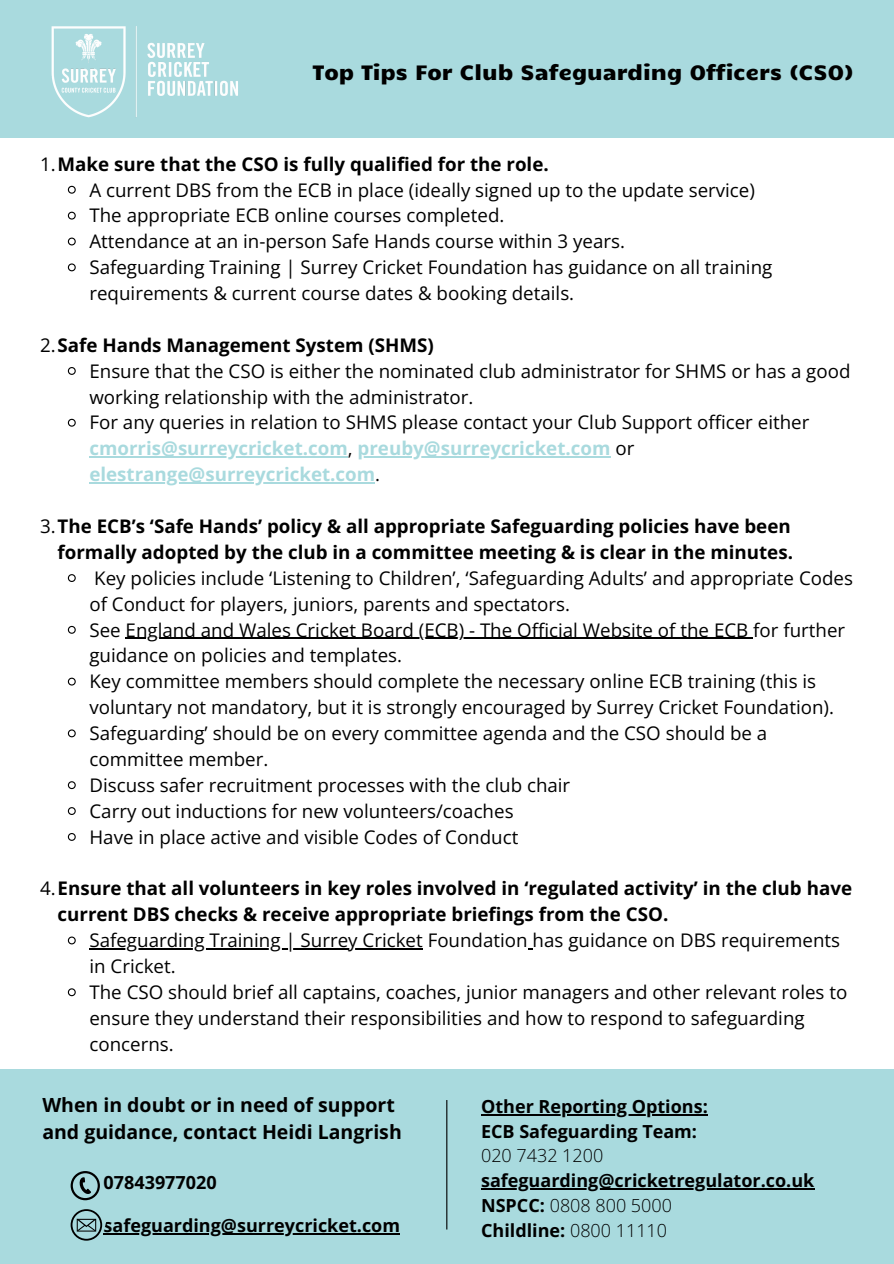
<style>
.page{position:relative;width:894px;height:1264px;background:#fff}
.page>*{position:absolute;margin:0;border:0;box-sizing:border-box;transform-origin:0 0}
.t1{font:21px "Candal";color:#000}
.t2{font:700 19.5px/27px "Open Sans";color:#000}
.t3{font:18.75px/25.8px "Open Sans";color:#000}
.t4{font:700 18.75px/25.8px "Open Sans";color:#000;text-align:right}
.t5{font:700 18.75px "Open Sans";color:#a9dade}
.t6{font:700 18px "Open Sans";color:#000}
.t7{font:300 18px "Open Sans";color:#000}
.s1{font-weight:400}
.s2{font-weight:400;color:#000}
.s3{font-weight:700}
.s4{font-weight:300}
</style>
<div class="page">
<div style="left:0;top:0;width:893px;height:137px;background:#a9dade"></div>
<div style="left:0;top:1069px;width:893px;height:194px;background:#a9dade"></div>
<img style="left:49px;top:26px;width:192px;height:112px">
<svg style="left:67px;top:185px;width:9px;height:9px"></svg>
<svg style="left:67px;top:211px;width:9px;height:9px"></svg>
<svg style="left:67px;top:237px;width:9px;height:9px"></svg>
<svg style="left:67px;top:263px;width:9px;height:9px"></svg>
<svg style="left:67px;top:367px;width:9px;height:8px"></svg>
<svg style="left:67px;top:418px;width:9px;height:9px"></svg>
<hr style="left:89px;top:456px;width:259px;height:1px;background:#a9dade">
<hr style="left:357px;top:456px;width:253px;height:1px;background:#a9dade">
<hr style="left:89px;top:482px;width:286px;height:1px;background:#a9dade">
<svg style="left:67px;top:574px;width:9px;height:8px"></svg>
<svg style="left:67px;top:625px;width:9px;height:9px"></svg>
<hr style="left:126px;top:637px;width:627px;height:2px;background:#000">
<svg style="left:67px;top:677px;width:9px;height:9px"></svg>
<svg style="left:67px;top:729px;width:9px;height:9px"></svg>
<svg style="left:67px;top:781px;width:9px;height:9px"></svg>
<svg style="left:67px;top:807px;width:9px;height:8px"></svg>
<svg style="left:67px;top:833px;width:9px;height:8px"></svg>
<svg style="left:67px;top:936px;width:9px;height:9px"></svg>
<hr style="left:89px;top:948px;width:333px;height:1px;background:#000">
<svg style="left:67px;top:988px;width:9px;height:9px"></svg>
<hr style="left:103px;top:1233px;width:297px;height:1px;background:#000">
<hr style="left:481px;top:1113px;width:226px;height:2px;background:#000">
<hr style="left:481px;top:1188px;width:333px;height:1px;background:#000">
<svg style="left:71px;top:1171px;width:29px;height:29px"></svg>
<svg style="left:71px;top:1209px;width:31px;height:31px"></svg>
<hr style="left:446px;top:1099px;width:1px;height:130px;background:#000">
<h1 class="t1" style="left:313px;top:57px;width:542px">Top Tips For Club Safeguarding Officers (CSO)</h1>
<p class="t4" style="left:40px;top:150px;width:510px"><span class="s1">1.</span>Make sure that the CSO is fully qualified for the role.</p>
<p class="t3" style="left:89px;top:176px;width:667px">A current DBS from the ECB in place (ideally signed up to the update service)</p>
<p class="t3" style="left:89px;top:202px;width:416px">The appropriate ECB online courses completed.</p>
<p class="t3" style="left:89px;top:228px;width:537px">Attendance at an in-person Safe Hands course within 3 years.</p>
<p class="t3" style="left:89px;top:254px;width:684px">Safeguarding Training | Surrey Cricket Foundation has guidance on all training requirements &amp; current course dates &amp; booking details.</p>
<p class="t4" style="left:40px;top:331px;width:395px"><span class="s1">2.</span>Safe Hands Management System (SHMS)</p>
<p class="t3" style="left:89px;top:357px;width:762px">Ensure that the CSO is either the nominated club administrator for SHMS or has a good working relationship with the administrator.</p>
<p class="t3" style="left:89px;top:409px;width:721px">For any queries in relation to SHMS please contact your Club Support officer either</p>
<p class="t5" style="left:89px;top:435px;width:546px">cmorris@surreycricket.com<span class="s2">,</span> preuby@surreycricket.com <span class="s2">or</span></p>
<p class="t5" style="left:89px;top:461px;width:292px">elestrange@surreycricket.com<span class="s2">.</span></p>
<p class="t4" style="left:40px;top:513px;width:754px"><span class="s1">3.</span>The ECB’s ‘Safe Hands’ policy &amp; all appropriate Safeguarding policies have been formally adopted by the club in a committee meeting &amp; is clear in the minutes.</p>
<p class="t3" style="left:89px;top:564px;width:764px">Key policies include ‘Listening to Children’, ‘Safeguarding Adults’ and appropriate Codes of Conduct for players, juniors, parents and spectators.<br>See England and Wales Cricket Board (ECB) - The Official Website of the ECB for further</p>
<p class="t3" style="left:89px;top:642px;width:728px">guidance on policies and templates.<br>Key committee members should complete the necessary online ECB training (this is</p>
<p class="t3" style="left:89px;top:694px;width:745px">voluntary not mandatory, but it is strongly encouraged by Surrey Cricket Foundation).<br>Safeguarding’ should be on every committee agenda and the CSO should be a</p>
<p class="t3" style="left:89px;top:745px;width:482px">committee member.<br>Discuss safer recruitment processes with the club chair</p>
<p class="t3" style="left:89px;top:797px;width:425px">Carry out inductions for new volunteers/coaches</p>
<p class="t3" style="left:89px;top:823px;width:430px">Have in place active and visible Codes of Conduct</p>
<p class="t4" style="left:57px;top:875px;width:795px;text-align:left;text-indent:-18px"><span class="s1">4.</span>Ensure that all volunteers in key roles involved in ‘regulated activity’ in the club have current DBS checks &amp; receive appropriate briefings from the CSO.</p>
<p class="t3" style="left:89px;top:927px;width:752px">Safeguarding Training | Surrey Cricket Foundation has guidance on DBS requirements in Cricket.</p>
<p class="t3" style="left:89px;top:978px;width:759px">The CSO should brief all captains, coaches, junior managers and other relevant roles to ensure they understand their responsibilities and how to respond to safeguarding concerns.</p>
<p class="t2" style="left:42px;top:1090px;width:361px">When in doubt or in need of support and guidance, contact Heidi Langrish</p>
<p class="t6" style="left:103px;top:1170px;width:115px">07843977020</p>
<p class="t6" style="left:103px;top:1212px;width:298px">safeguarding@surreycricket.com</p>
<p class="t6" style="left:481px;top:1093px;width:228px">Other Reporting Options:</p>
<p class="t6" style="left:481px;top:1118px;width:217px">ECB Safeguarding Team:</p>
<p class="t7" style="left:481px;top:1143px;width:124px">020 7432 1200</p>
<p class="t6" style="left:481px;top:1167px;width:335px">safeguarding@cricketregulator.co.uk</p>
<p class="t7" style="left:481px;top:1192px;width:192px"><span class="s3">NSPCC:</span> 0808 800 5000</p>
<p class="t6" style="left:481px;top:1217px;width:187px">Childline: <span class="s4">0800 11110</span></p>
</div>
